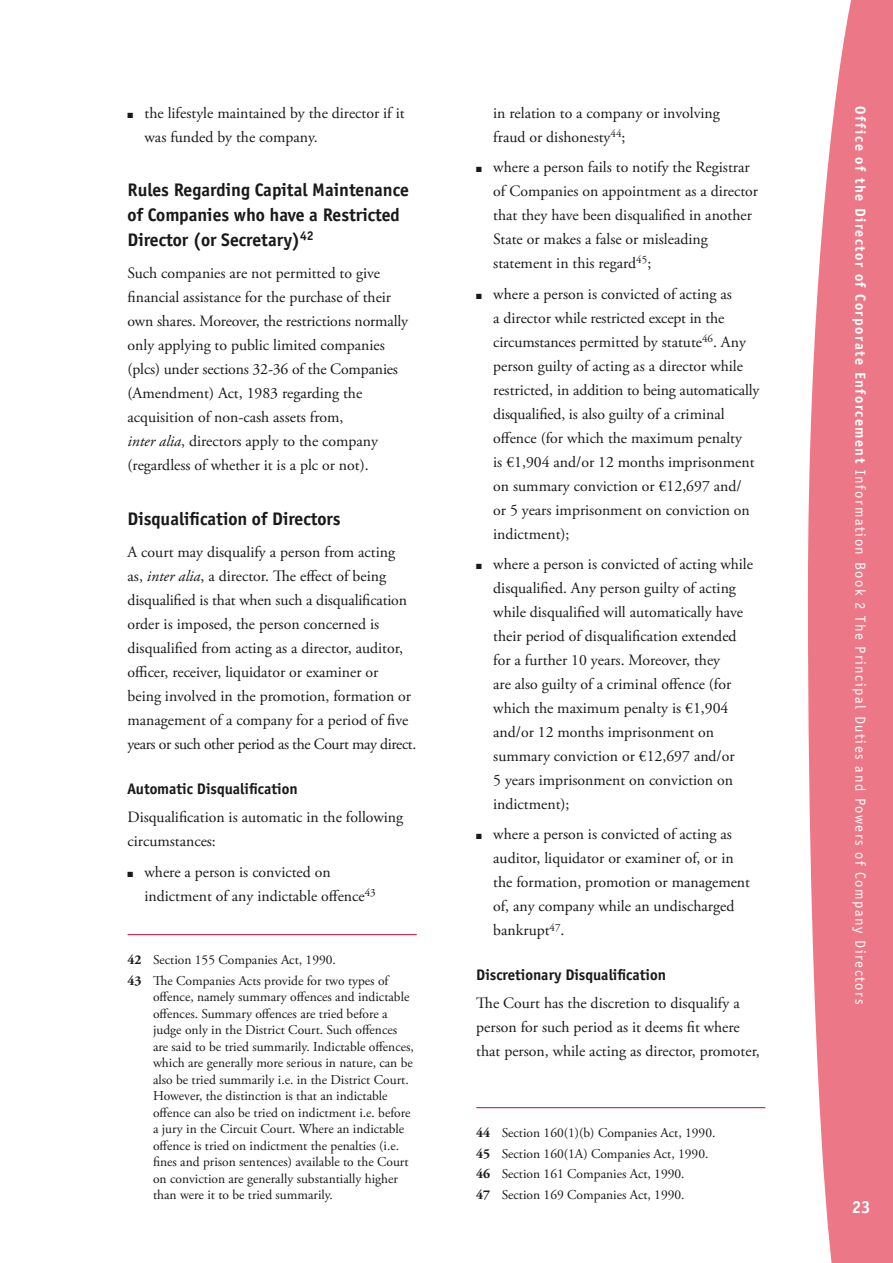
<style>
.page{position:relative;width:893px;height:1263px;background:#fff}
.page>*{position:absolute;margin:0;border:0;box-sizing:border-box;transform-origin:0 0}
.Head_0_1_4B4{font:700 18.75px/24.8px "Officina Sans";color:#19181a}
.t1{font:700 18px "Officina Sans";color:#fff}
.Bullet__1{font:15.75px/24px "Adobe Garamond Pro";color:#19181a}
.Body_Text_10__3{font:15.75px/24px "Adobe Garamond Pro";color:#19181a}
.Bullet__3{font:15.75px/24px "Adobe Garamond Pro";color:#19181a}
.Body_Text_10__1{font:15.75px/24px "Adobe Garamond Pro";color:#19181a}
.Head_0_0_0_NoNumber{font:700 15.75px "Officina Sans";color:#19181a}
.Footnote__1{font:15.75px/24px "Adobe Garamond Pro";color:#19181a}
.t2{font:15px "Officina Sans";letter-spacing:.1em;color:#fff}
.Footnote__1-2{font:13.5px/16.5px "Adobe Garamond Pro";color:#19181a}
.s1{font-style:italic}
.s2{font-weight:700}
</style>
<div class="page">
<svg style="left:808px;top:0;width:85px;height:1263px;background:#ee8694"></svg>
<hr style="left:128px;top:934px;width:289px;height:1px;background:#ca0038">
<hr style="left:476px;top:1107px;width:289px;height:1px;background:#ca0038">
<p class="Bullet__3" style="left:145px;top:101px;width:262px;text-indent:-17px">■ the lifestyle maintained by the director if it was funded by the company.</p>
<p class="Head_0_1_4B4" style="left:128px;top:178px;width:283px">Rules Regarding Capital Maintenance of Companies who have a Restricted<br>Director (or Secretary)<sup>42</sup></p>
<p class="Body_Text_10__3" style="left:128px;top:262px;width:282px">Such companies are not permitted to give financial assistance for the purchase of their own shares. Moreover, the restrictions normally only applying to public limited companies (plcs) under sections 32-36 of the Companies (Amendment) Act, 1983 regarding the acquisition of non-cash assets from,<br><span class="s1">inter alia</span>, directors apply to the company (regardless of whether it is a plc or not).</p>
<p class="Head_0_1_4B4" style="left:128px;top:506px;width:214px">Disqualification of Directors</p>
<p class="Body_Text_10__3" style="left:128px;top:541px;width:290px">A court may disqualify a person from acting<br>as, <span class="s1">inter alia</span>, a director. The effect of being disqualified is that when such a disqualification order is imposed, the person concerned is disqualified from acting as a director, auditor, officer, receiver, liquidator or examiner or<br>being involved in the promotion, formation or management of a company for a period of five years or such other period as the Court may direct.</p>
<p class="Head_0_0_0_NoNumber" style="left:128px;top:779px;width:171px">Automatic Disqualification</p>
<p class="Body_Text_10__1" style="left:128px;top:806px;width:277px">Disqualification is automatic in the following circumstances:</p>
<p class="Bullet__1" style="left:145px;top:860px;width:233px;text-indent:-17px">■ where a person is convicted on indictment of any indictable offence<sup>43</sup></p>
<p class="Footnote__1-2" style="left:128px;top:952px;width:210px"><span class="s2">42</span> Section 155 Companies Act, 1990.</p>
<p class="Footnote__1-2" style="left:153px;top:973px;width:262px;text-indent:-26px"><span class="s2">43</span> The Companies Acts provide for two types of offence, namely summary offences and indictable offences. Summary offences are tried before a judge only in the District Court. Such offences are said to be tried summarily. Indictable offences, which are generally more serious in nature, can be also be tried summarily i.e. in the District Court.<br>However, the distinction is that an indictable offence can also be tried on indictment i.e. before a jury in the Circuit Court. Where an indictable offence is tried on indictment the penalties (i.e. fines and prison sentences) available to the Court on conviction are generally substantially higher than were it to be tried summarily.</p>
<p class="Footnote__1" style="left:493px;top:101px;width:228px">in relation to a company or involving fraud or dishonesty<sup>44</sup>;</p>
<p class="Bullet__1" style="left:493px;top:156px;width:266px;text-indent:-17px">■ where a person fails to notify the Registrar of Companies on appointment as a director that they have been disqualified in another State or makes a false or misleading statement in this regard<sup>45</sup>;</p>
<p class="Bullet__1" style="left:493px;top:282px;width:268px;text-indent:-17px">■ where a person is convicted of acting as<br>a director while restricted except in the circumstances permitted by statute<sup>46</sup>. Any person guilty of acting as a director while restricted, in addition to being automatically disqualified, is also guilty of a criminal offence (for which the maximum penalty<br>is €1,904 and/or 12 months imprisonment on summary conviction or €12,697 and/<br>or 5 years imprisonment on conviction on indictment);</p>
<p class="Bullet__1" style="left:493px;top:552px;width:261px;text-indent:-17px">■ where a person is convicted of acting while disqualified. Any person guilty of acting while disqualified will automatically have their period of disqualification extended for a further 10 years. Moreover, they<br>are also guilty of a criminal offence (for which the maximum penalty is €1,904 and/or 12 months imprisonment on summary conviction or €12,697 and/or<br>5 years imprisonment on conviction on indictment);</p>
<p class="Bullet__3" style="left:493px;top:823px;width:258px;text-indent:-17px">■ where a person is convicted of acting as auditor, liquidator or examiner of, or in the formation, promotion or management of, any company while an undischarged bankrupt<sup>47</sup>.</p>
<p class="Head_0_0_0_NoNumber" style="left:476px;top:965px;width:191px">Discretionary Disqualification</p>
<p class="Body_Text_10__1" style="left:476px;top:992px;width:285px">The Court has the discretion to disqualify a person for such period as it deems fit where that person, while acting as director, promoter,</p>
<p class="Footnote__1-2" style="left:476px;top:1125px;width:241px"><span class="s2">44</span> Section 160(1)(b) Companies Act, 1990.</p>
<p class="Footnote__1-2" style="left:476px;top:1146px;width:234px"><span class="s2">45</span> Section 160(1A) Companies Act, 1990.</p>
<p class="Footnote__1-2" style="left:476px;top:1166px;width:210px"><span class="s2">46</span> Section 161 Companies Act, 1990.</p>
<p class="Footnote__1-2" style="left:476px;top:1187px;width:210px"><span class="s2">47</span> Section 169 Companies Act, 1990.</p>
<p class="t2" style="left:869px;top:106px;width:899px;rotate:90deg"><span class="s2">Office of the Director of Corporate Enforcement</span> Information Book 2 The Principal Duties and Powers of Company Directors</p>
<p class="t1" style="left:852px;top:1196px;width:20px">23</p>
</div>
